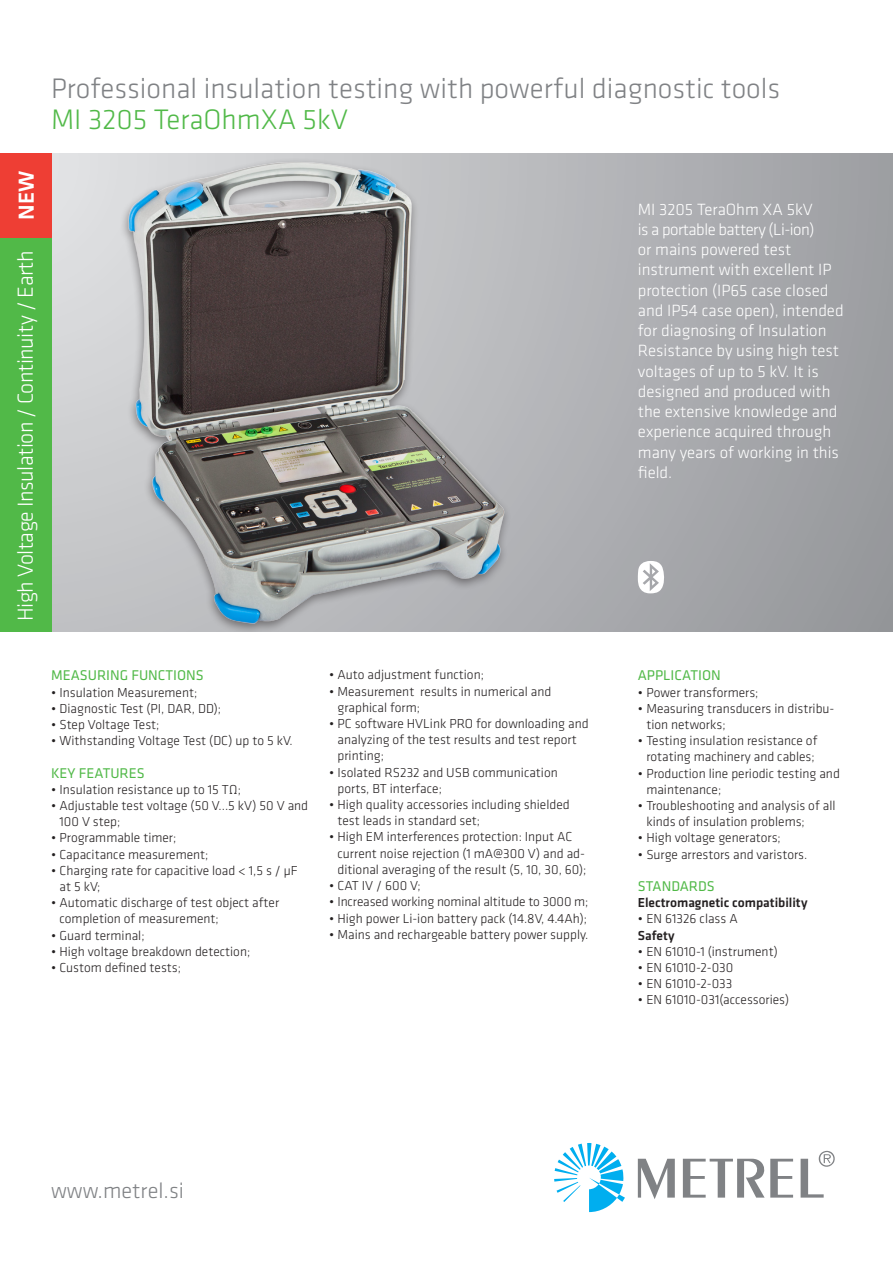
<style>
.page{position:relative;width:893px;height:1263px;background:#fff}
.page>*{position:absolute;margin:0;border:0;box-sizing:border-box;transform-origin:0 0}
.t1{font:300 29.25px "Klavika";color:#808285}
.t2{font:300 29.25px "Klavika";color:#51b948}
.naslov{font:300 22.5px "Klavika";letter-spacing:-.02em;color:#fff}
.t3{font:300 22.5px "Klavika";color:#808285}
.t4{font:500 22.5px "Klavika";color:#fff}
.t5{font:300 16.8px/20.2px "Klavika";color:#fff}
.t6{font:14.7px "Klavika";color:#51b948}
.t7{font:300 13.5px/16.2px "Klavika";color:#231f20}
.t8{font:500 13.5px "Klavika";color:#231f20}
</style>
<div class="page">
<div style="left:0;top:153px;width:893px;height:478px;background:#a3a4a8"></div>
<svg style="left:554px;top:1143px;width:71px;height:69px"></svg>
<svg style="left:638px;top:1150px;width:197px;height:49px"></svg>
<svg style="left:638px;top:561px;width:26px;height:32px"></svg>
<div style="left:0;top:153px;width:51px;height:478px;background:#51b948"></div>
<div style="left:0;top:153px;width:51px;height:84px;background:#ee3e34"></div>
<img style="left:51px;top:153px;width:587px;height:478px">
<p class="t1" style="left:51px;top:72px;width:731px">Professional insulation testing with powerful diagnostic tools</p>
<p class="t2" style="left:51px;top:104px;width:299px">MI 3205 TeraOhmXA 5kV</p>
<p class="t4" style="left:14px;top:220px;width:51px;rotate:-90deg">NEW</p>
<p class="naslov" style="left:13px;top:621px;width:372px;rotate:-90deg">High Voltage Insulation / Continuity / Earth</p>
<p class="t5" style="left:638px;top:199px;width:207px">MI 3205 TeraOhm XA 5kV<br>is a portable battery (Li-ion)<br>or mains powered test instrument with excellent IP protection (IP65 case closed and IP54 case open), intended for diagnosing of Insulation<br>Resistance by using high test voltages of up to 5 kV. It is designed and produced with the extensive knowledge and experience acquired through many years of working in this field.</p>
<p class="t6" style="left:51px;top:667px;width:154px">MEASURING FUNCTIONS</p>
<p class="t7" style="left:51px;top:684px;width:148px">• Insulation Measurement;</p>
<p class="t7" style="left:51px;top:700px;width:172px">• Diagnostic Test (PI, DAR, DD);</p>
<p class="t7" style="left:51px;top:717px;width:110px">• Step Voltage Test;</p>
<p class="t7" style="left:51px;top:733px;width:243px">• Withstanding Voltage Test (DC) up to 5 kV.</p>
<p class="t6" style="left:51px;top:765px;width:95px">KEY FEATURES</p>
<p class="t7" style="left:51px;top:781px;width:192px">• Insulation resistance up to 15 TΩ;</p>
<p class="t7" style="left:60px;top:798px;width:250px;text-indent:-9px">• Adjustable test voltage (50 V...5 kV) 50 V and<br>100 V step;</p>
<p class="t7" style="left:51px;top:830px;width:127px">• Programmable timer;</p>
<p class="t7" style="left:51px;top:846px;width:159px">• Capacitance measurement;</p>
<p class="t7" style="left:60px;top:862px;width:240px;text-indent:-9px">• Charging rate for capacitive load &lt; 1,5 s / µF at 5 kV;</p>
<p class="t7" style="left:60px;top:895px;width:221px;text-indent:-9px">• Automatic discharge of test object after completion of measurement;</p>
<p class="t7" style="left:51px;top:927px;width:95px">• Guard terminal;</p>
<p class="t7" style="left:51px;top:943px;width:201px">• High voltage breakdown detection;</p>
<p class="t7" style="left:51px;top:960px;width:132px">• Custom defined tests;</p>
<p class="t7" style="left:329px;top:667px;width:156px">• Auto adjustment function;</p>
<p class="t7" style="left:338px;top:683px;width:215px;text-indent:-9px">• Measurement results in numerical and graphical form;</p>
<p class="t7" style="left:338px;top:716px;width:253px;text-indent:-9px">• PC software HVLink PRO for downloading and analyzing of the test results and test report printing;</p>
<p class="t7" style="left:338px;top:764px;width:222px;text-indent:-9px">• Isolated RS232 and USB communication ports, BT interface;</p>
<p class="t7" style="left:338px;top:797px;width:234px;text-indent:-9px">• High quality accessories including shielded test leads in standard set;</p>
<p class="t7" style="left:338px;top:829px;width:250px;text-indent:-9px">• High EM interferences protection: Input AC current noise rejection (1 mA@300 V) and ad&shy;ditional averaging of the result (5, 10, 30, 60);</p>
<p class="t7" style="left:329px;top:878px;width:93px">• CAT IV / 600 V;</p>
<p class="t7" style="left:329px;top:894px;width:261px">• Increased working nominal altitude to 3000 m;</p>
<p class="t7" style="left:329px;top:910px;width:260px">• High power Li-ion battery pack (14.8V, 4.4Ah);</p>
<p class="t7" style="left:329px;top:926px;width:261px">• Mains and rechargeable battery power supply.</p>
<p class="t6" style="left:638px;top:667px;width:84px">APPLICATION</p>
<p class="t7" style="left:638px;top:684px;width:122px">• Power transformers;</p>
<p class="t7" style="left:646px;top:700px;width:190px;text-indent:-9px">• Measuring transducers in distribu&shy;tion networks;</p>
<p class="t7" style="left:638px;top:733px;width:181px;text-align:center">• Testing insulation resistance of rotating machinery and cables;</p>
<p class="t7" style="left:646px;top:765px;width:195px;text-indent:-9px">• Production line periodic testing and maintenance;</p>
<p class="t7" style="left:646px;top:798px;width:191px;text-indent:-9px">• Troubleshooting and analysis of all kinds of insulation problems;</p>
<p class="t7" style="left:638px;top:830px;width:145px">• High voltage generators;</p>
<p class="t7" style="left:638px;top:846px;width:171px">• Surge arrestors and varistors.</p>
<p class="t6" style="left:638px;top:878px;width:79px">STANDARDS</p>
<p class="t8" style="left:638px;top:895px;width:171px">Electromagnetic compatibility</p>
<p class="t7" style="left:638px;top:911px;width:101px">• EN 61326 class A</p>
<p class="t8" style="left:638px;top:928px;width:38px">Safety</p>
<p class="t7" style="left:638px;top:943px;width:142px">• EN 61010-1 (instrument)</p>
<p class="t7" style="left:638px;top:960px;width:97px">• EN 61010-2-030</p>
<p class="t7" style="left:638px;top:976px;width:96px">• EN 61010-2-033</p>
<p class="t7" style="left:638px;top:992px;width:153px">• EN 61010-031(accessories)</p>
<p class="t3" style="left:51px;top:1178px;width:134px">www.metrel.si</p>
</div>
